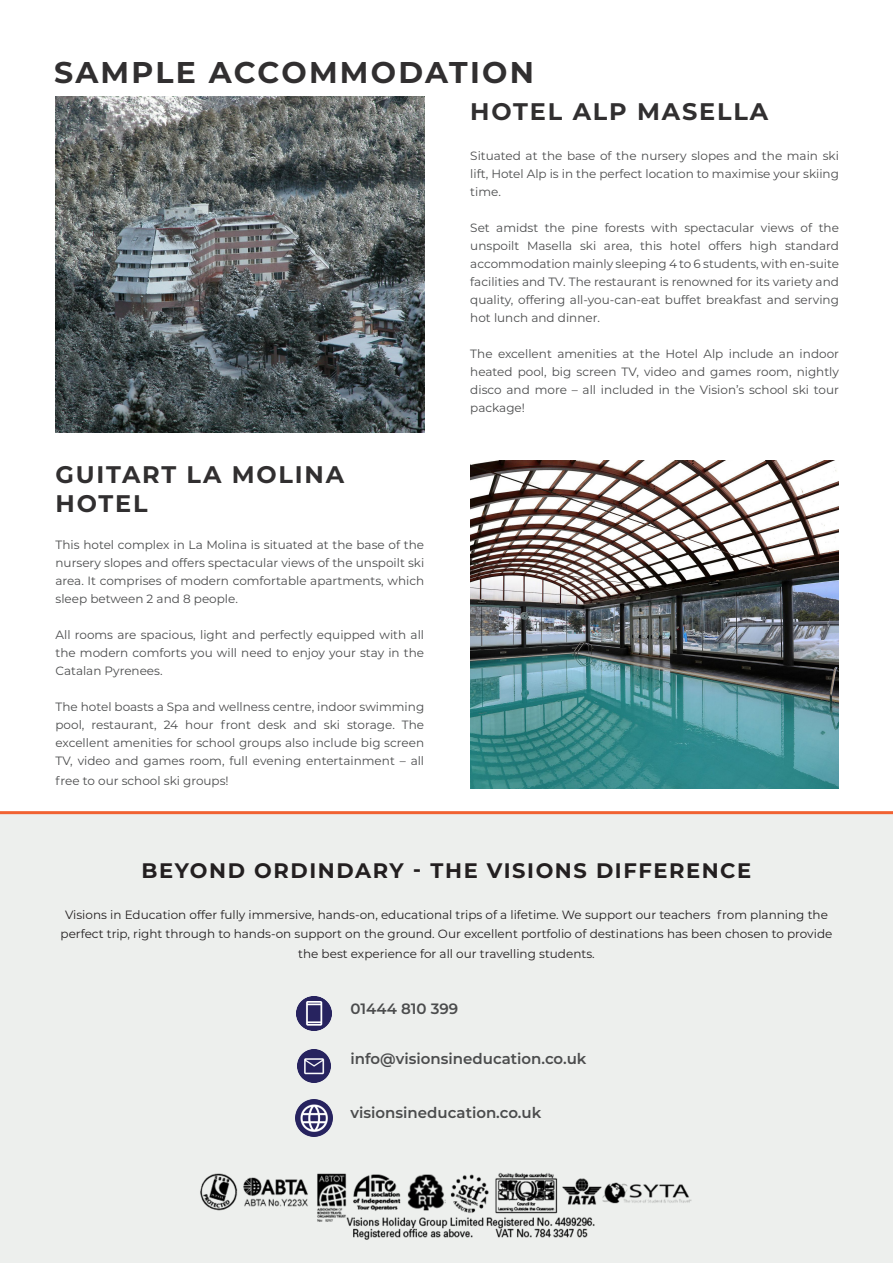
<style>
.page{position:relative;width:893px;height:1263px;background:#fff}
.page>*{position:absolute;margin:0;border:0;box-sizing:border-box;transform-origin:0 0}
.t1{font:700 30px "Montserrat";letter-spacing:.075em;color:#312f30}
.t2{font:700 24px/28.5px "Montserrat";letter-spacing:.075em;color:#312f30}
.t3{font:700 21px "Montserrat";letter-spacing:.075em;color:#231f20}
.t4{font:600 15px "Montserrat";color:#4b4c4d}
.t5{font:12px/18px "Montserrat";color:#4b4c4d;text-align:justify}
.t6{font:12px/19.5px "Montserrat";color:#231f20;text-align:center}
</style>
<div class="page">
<img style="left:56px;top:97px;width:368px;height:335px">
<img style="left:470px;top:460px;width:369px;height:329px">
<div style="left:0;top:815px;width:893px;height:448px;background:#edefed"></div>
<img style="left:297px;top:996px;width:34px;height:34px">
<img style="left:296px;top:1100px;width:37px;height:36px">
<img style="left:298px;top:1049px;width:33px;height:33px">
<img style="left:200px;top:1172px;width:492px;height:68px">
<hr style="left:0;top:811px;width:893px;height:3px;background:#f16232">
<p class="t1" style="left:54px;top:51px;width:481px">SAMPLE ACCOMMODATION</p>
<p class="t2" style="left:56px;top:459px;width:290px">GUITART LA MOLINA<br>HOTEL</p>
<p class="t5" style="left:56px;top:536px;width:370px">This hotel complex in La Molina is situated at the base of the nursery slopes and offers spectacular views of the unspoilt ski area. It comprises of modern comfortable apartments, which sleep between 2 and 8 people.</p>
<p class="t5" style="left:56px;top:626px;width:370px">All rooms are spacious, light and perfectly equipped with all the modern comforts you will need to enjoy your stay in the Catalan Pyrenees.</p>
<p class="t5" style="left:56px;top:698px;width:370px">The hotel boasts a Spa and wellness centre, indoor swimming pool, restaurant, 24 hour front desk and ski storage. The excellent amenities for school groups also include big screen TV, video and games room, full evening entertainment – all</p>
<p class="t5" style="left:56px;top:771px;width:175px">free to our school ski groups!</p>
<p class="t2" style="left:470px;top:96px;width:299px">HOTEL ALP MASELLA</p>
<p class="t5" style="left:470px;top:146px;width:370px">Situated at the base of the nursery slopes and the main ski lift, Hotel Alp is in the perfect location to maximise your skiing time.</p>
<p class="t5" style="left:470px;top:218px;width:370px">Set amidst the pine forests with spectacular views of the unspoilt Masella ski area, this hotel offers high standard accommodation mainly sleeping 4 to 6 students, with en-suite facilities and TV. The restaurant is renowned for its variety and quality, offering all-you-can-eat buffet breakfast and serving hot lunch and dinner.</p>
<p class="t5" style="left:470px;top:344px;width:370px">The excellent amenities at the Hotel Alp include an indoor heated pool, big screen TV, video and games room, nightly disco and more – all included in the Vision’s school ski tour package!</p>
<p class="t3" style="left:142px;top:855px;width:611px">BEYOND ORDINDARY - THE VISIONS DIFFERENCE</p>
<p class="t6" style="left:61px;top:904px;width:773px">Visions in Education offer fully immersive, hands-on, educational trips of a lifetime. We support our teachers from planning the perfect trip, right through to hands-on support on the ground. Our excellent portfolio of destinations has been chosen to provide the best experience for all our travelling students.</p>
<p class="t4" style="left:351px;top:998px;width:109px">01444 810 399</p>
<p class="t4" style="left:351px;top:1048px;width:237px">info@visionsineducation.co.uk</p>
<p class="t4" style="left:351px;top:1102px;width:192px">visionsineducation.co.uk</p>
</div>
